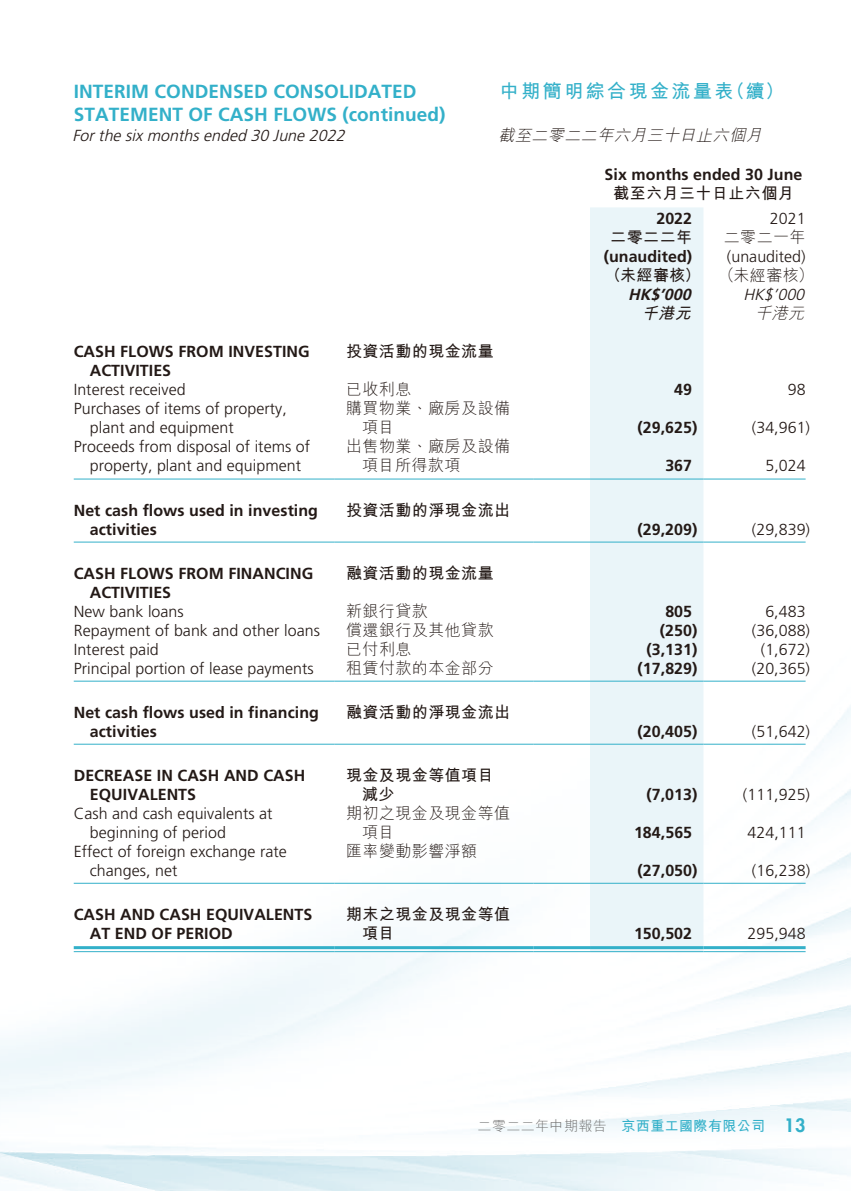
<style>
.page{position:relative;width:851px;height:1191px;background:#fff}
.page>*{position:absolute;margin:0;border:0;box-sizing:border-box;transform-origin:0 0}
.t1{font:700 19px/23px "Frutiger LT Std";letter-spacing:.005em;color:#33b0c9}
.t2{font:700 19px "M Hei HK";letter-spacing:.13em;color:#33b0c9}
.t3{font:300 16px/19px "Frutiger LT Std";letter-spacing:.005em;color:#231916}
.t4{font:700 16px/19px "Frutiger LT Std";letter-spacing:.005em;color:#231916}
.t5{font:700 16px/19px "M Hei HK";letter-spacing:.03em;color:#231916}
.t6{font:300 16px/19px "M Hei HK";letter-spacing:.03em;color:#231916}
.t7{font:italic 300 16px "Frutiger LT Std";color:#231916}
.t8{font:italic 300 16px "M Hei HK";color:#231916}
.t9{font:italic 700 16px "Frutiger LT Std";color:#231916}
.t10{font:italic 700 16px "M Hei HK";color:#231916}
.t11{font:700 14px "M Hei HK";letter-spacing:.03em;color:#33b0c9}
.s1{font-weight:300}
.s2{font-weight:300;color:#727272}
.s3{font-family:"Futura Std";font-weight:800;font-size:18px}
</style>
<div class="page">
<img style="left:0;top:208px;width:850px;height:983px">
<div style="left:590px;top:207px;width:113px;height:744px;background:#eaf5f9"></div>
<hr style="left:74px;top:478px;width:260px;height:1px;background:#33b0c9">
<hr style="left:334px;top:478px;width:199px;height:1px;background:#33b0c9">
<hr style="left:533px;top:478px;width:57px;height:1px;background:#33b0c9">
<hr style="left:590px;top:478px;width:113px;height:1px;background:#33b0c9">
<hr style="left:703px;top:478px;width:102px;height:1px;background:#33b0c9">
<hr style="left:74px;top:541px;width:260px;height:1px;background:#33b0c9">
<hr style="left:334px;top:541px;width:199px;height:1px;background:#33b0c9">
<hr style="left:533px;top:541px;width:57px;height:1px;background:#33b0c9">
<hr style="left:590px;top:541px;width:113px;height:1px;background:#33b0c9">
<hr style="left:703px;top:541px;width:102px;height:1px;background:#33b0c9">
<hr style="left:74px;top:680px;width:260px;height:1px;background:#33b0c9">
<hr style="left:334px;top:680px;width:199px;height:1px;background:#33b0c9">
<hr style="left:533px;top:680px;width:57px;height:1px;background:#33b0c9">
<hr style="left:590px;top:680px;width:113px;height:1px;background:#33b0c9">
<hr style="left:703px;top:680px;width:102px;height:1px;background:#33b0c9">
<hr style="left:74px;top:743px;width:260px;height:1px;background:#33b0c9">
<hr style="left:334px;top:743px;width:199px;height:1px;background:#33b0c9">
<hr style="left:533px;top:743px;width:57px;height:1px;background:#33b0c9">
<hr style="left:590px;top:743px;width:113px;height:1px;background:#33b0c9">
<hr style="left:703px;top:743px;width:102px;height:1px;background:#33b0c9">
<hr style="left:74px;top:882px;width:260px;height:1px;background:#33b0c9">
<hr style="left:334px;top:882px;width:199px;height:1px;background:#33b0c9">
<hr style="left:533px;top:882px;width:57px;height:1px;background:#33b0c9">
<hr style="left:590px;top:882px;width:113px;height:1px;background:#33b0c9">
<hr style="left:703px;top:882px;width:102px;height:1px;background:#33b0c9">
<hr style="left:74px;top:946px;width:260px;height:3px;background:#33b0c9">
<hr style="left:74px;top:951px;width:260px;height:1px;background:#33b0c9">
<hr style="left:334px;top:946px;width:199px;height:3px;background:#33b0c9">
<hr style="left:334px;top:951px;width:199px;height:1px;background:#33b0c9">
<hr style="left:533px;top:946px;width:57px;height:3px;background:#33b0c9">
<hr style="left:533px;top:951px;width:57px;height:1px;background:#33b0c9">
<hr style="left:590px;top:946px;width:113px;height:3px;background:#33b0c9">
<hr style="left:590px;top:951px;width:113px;height:1px;background:#33b0c9">
<hr style="left:703px;top:946px;width:102px;height:3px;background:#33b0c9">
<hr style="left:703px;top:951px;width:102px;height:1px;background:#33b0c9">
<p class="t1" style="left:74px;top:80px;width:373px">INTERIM CONDENSED CONSOLIDATED<br>STATEMENT OF CASH FLOWS (continued)</p>
<p class="t7" style="left:72px;top:127px;width:278px">Forthe sixmonthsended 30 June 2022</p>
<p class="t2" style="left:500px;top:78px;width:286px">中期簡明綜合現金流量表（續）</p>
<p class="t8" style="left:498px;top:127px;width:268px">截至二零二二年六月三十日止六個月</p>
<p class="t4" style="left:604px;top:165px;width:199px">Six months ended 30 June</p>
<p class="t5" style="left:613px;top:183px;width:182px">截至六月三十日止六個月</p>
<p class="t4" style="left:656px;top:209px;width:37px">2022</p>
<p class="t3" style="left:769px;top:210px;width:37px">2021</p>
<p class="t5" style="left:610px;top:227px;width:83px">二零二二年</p>
<p class="t6" style="left:723px;top:228px;width:83px">二零二一年</p>
<p class="t4" style="left:603px;top:247px;width:90px">(unaudited)</p>
<p class="t3" style="left:726px;top:248px;width:80px">(unaudited)</p>
<p class="t5" style="left:605px;top:265px;width:210px">（未經審核） <span class="s1">（未經審核）</span></p>
<p class="t9" style="left:628px;top:285px;width:68px">HK$’000</p>
<p class="t7" style="left:743px;top:286px;width:67px">HK$’000</p>
<p class="t10" style="left:641px;top:302px;width:55px">千港元</p>
<p class="t8" style="left:755px;top:305px;width:54px">千港元</p>
<p class="t4" style="left:90px;top:342px;width:221px;text-indent:-16px">CASH FLOWS FROM INVESTING<br>ACTIVITIES</p>
<p class="t5" style="left:346px;top:341px;width:149px">投資活動的現金流量</p>
<p class="t3" style="left:74px;top:381px;width:113px">Interest received</p>
<p class="t6" style="left:346px;top:380px;width:67px">已收利息</p>
<p class="t4" style="left:674px;top:380px;width:19px">49</p>
<p class="t3" style="left:787px;top:381px;width:19px">98</p>
<p class="t3" style="left:90px;top:400px;width:198px;text-indent:-16px">Purchases of items of property, plant and equipment</p>
<p class="t6" style="left:362px;top:399px;width:149px;text-indent:-16px">購買物業、廠房及設備項目</p>
<p class="t4" style="left:637px;top:418px;width:61px">(29,625)</p>
<p class="t3" style="left:751px;top:419px;width:60px">(34,961)</p>
<p class="t3" style="left:74px;top:438px;width:238px;text-align:center">Proceeds from disposal of items of property, plant and equipment</p>
<p class="t6" style="left:362px;top:437px;width:149px;text-indent:-16px">出售物業、廠房及設備項目所得款項</p>
<p class="t4" style="left:665px;top:456px;width:28px">367</p>
<p class="t3" style="left:765px;top:457px;width:42px">5,024</p>
<p class="t4" style="left:90px;top:500px;width:230px;text-indent:-16px">Net cash flows used in investing activities</p>
<p class="t5" style="left:346px;top:499px;width:166px">投資活動的淨現金流出</p>
<p class="t4" style="left:637px;top:519px;width:61px">(29,209)</p>
<p class="t3" style="left:751px;top:520px;width:60px">(29,839)</p>
<p class="t4" style="left:90px;top:563px;width:225px;text-indent:-16px">CASH FLOWS FROM FINANCING<br>ACTIVITIES</p>
<p class="t5" style="left:346px;top:562px;width:149px">融資活動的現金流量</p>
<p class="t3" style="left:74px;top:602px;width:111px">New bank loans</p>
<p class="t6" style="left:346px;top:601px;width:83px">新銀行貸款</p>
<p class="t4" style="left:665px;top:601px;width:28px">805</p>
<p class="t3" style="left:765px;top:602px;width:42px">6,483</p>
<p class="t3" style="left:74px;top:621px;width:248px">Repayment of bank and other loans</p>
<p class="t6" style="left:346px;top:620px;width:149px">償還銀行及其他貸款</p>
<p class="t4" style="left:659px;top:620px;width:39px">(250)</p>
<p class="t3" style="left:751px;top:621px;width:60px">(36,088)</p>
<p class="t3" style="left:74px;top:640px;width:87px">Interest paid</p>
<p class="t6" style="left:346px;top:639px;width:67px">已付利息</p>
<p class="t4" style="left:646px;top:639px;width:52px">(3,131)</p>
<p class="t3" style="left:760px;top:640px;width:51px">(1,672)</p>
<p class="t3" style="left:74px;top:659px;width:241px">Principal portion of lease payments</p>
<p class="t6" style="left:346px;top:658px;width:149px">租賃付款的本金部分</p>
<p class="t4" style="left:637px;top:658px;width:61px">(17,829)</p>
<p class="t3" style="left:751px;top:659px;width:60px">(20,365)</p>
<p class="t4" style="left:90px;top:702px;width:231px;text-indent:-16px">Net cash flows used in financing activities</p>
<p class="t5" style="left:346px;top:701px;width:166px">融資活動的淨現金流出</p>
<p class="t4" style="left:637px;top:721px;width:61px">(20,405)</p>
<p class="t3" style="left:751px;top:722px;width:60px">(51,642)</p>
<p class="t4" style="left:90px;top:765px;width:217px;text-indent:-16px">DECREASE IN CASH AND CASH<br>EQUIVALENTS</p>
<p class="t5" style="left:362px;top:764px;width:133px;text-indent:-16px">現金及現金等值項目減少</p>
<p class="t3" style="left:90px;top:804px;width:184px;text-indent:-16px">Cash and cash equivalents at beginning of period</p>
<p class="t6" style="left:362px;top:803px;width:149px;text-indent:-16px">期初之現金及現金等值項目</p>
<p class="t3" style="left:90px;top:842px;width:198px;text-indent:-16px">Effect of foreign exchange rate changes, net</p>
<p class="t6" style="left:346px;top:841px;width:133px">匯率變動影響淨額</p>
<p class="t4" style="left:90px;top:904px;width:224px;text-indent:-16px">CASH AND CASH EQUIVALENTS<br>AT END OF PERIOD</p>
<p class="t5" style="left:362px;top:903px;width:149px;text-indent:-16px">期末之現金及現金等值項目</p>
<p class="t4" style="left:646px;top:784px;width:52px">(7,013)</p>
<p class="t3" style="left:742px;top:785px;width:69px">(111,925)</p>
<p class="t4" style="left:634px;top:822px;width:60px">184,565</p>
<p class="t3" style="left:747px;top:823px;width:60px">424,111</p>
<p class="t4" style="left:637px;top:860px;width:61px">(27,050)</p>
<p class="t3" style="left:751px;top:861px;width:60px">(16,238)</p>
<p class="t4" style="left:634px;top:923px;width:60px">150,502</p>
<p class="t3" style="left:747px;top:924px;width:60px">295,948</p>
<p class="t11" style="left:477px;top:1115px;width:329px"><span class="s2">二零二二年中期報告</span> 京西重工國際有限公司 <span class="s3">13</span></p>
</div>
